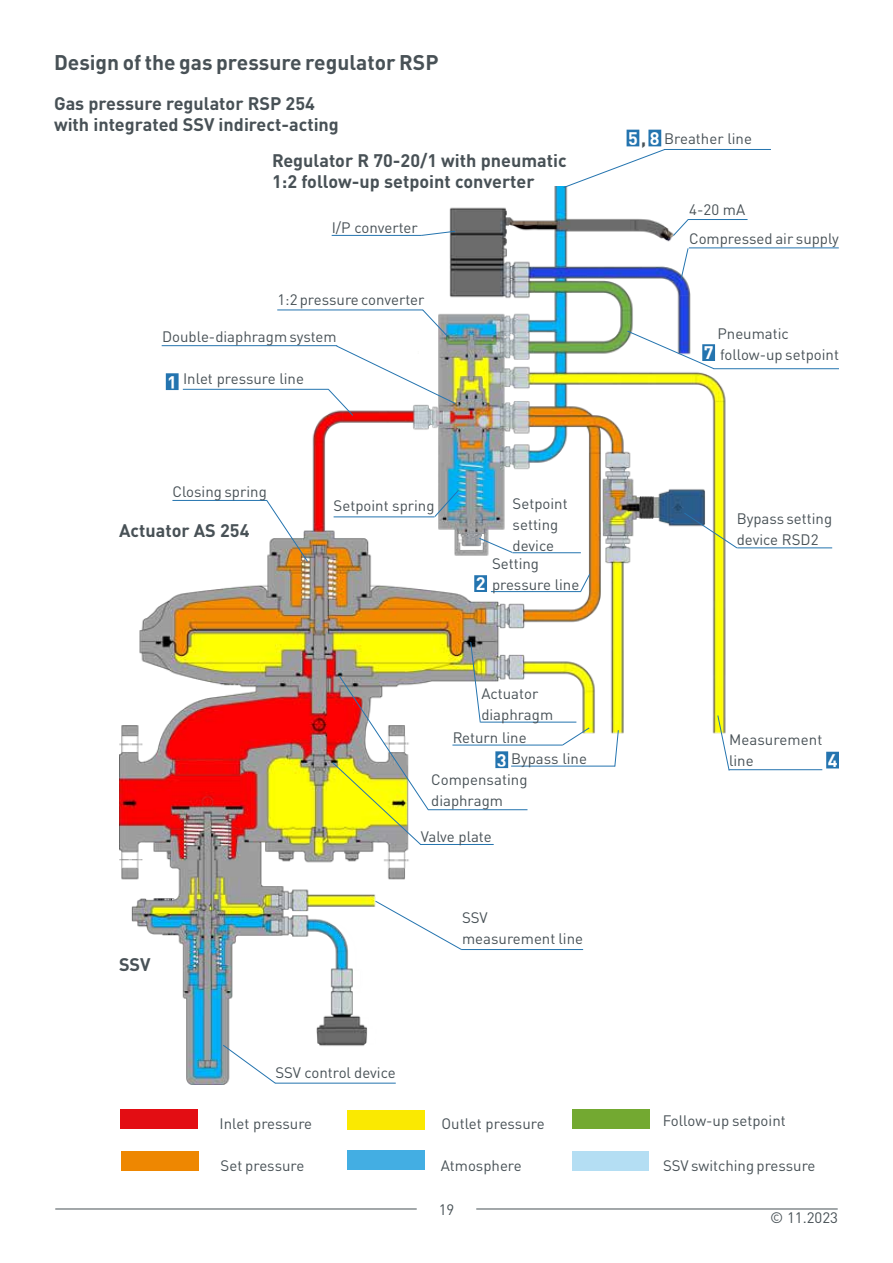
<style>
.page{position:relative;width:893px;height:1263px;background:#fff}
.page>*{position:absolute;margin:0;border:0;box-sizing:border-box;transform-origin:0 0}
.t1{font:700 21px "DIN Pro";color:#485156}
.t2{font:700 18px/21px "DIN Pro";color:#485156}
.t3{font:700 18px "DIN Pro";color:#fff}
.t4{font:15px/21px "DIN Pro";color:#485156}
.s1{font-weight:700;font-size:18px}
</style>
<div class="page">
<hr style="left:55px;top:1209px;width:362px;height:1px;background:#485156">
<hr style="left:476px;top:1209px;width:362px;height:1px;background:#485156">
<img style="left:120px;top:186px;width:676px;height:898px">
<img style="left:121px;top:1110px;width:76px;height:19px">
<img style="left:122px;top:1152px;width:76px;height:19px">
<div style="left:348px;top:1110px;width:76px;height:20px;background:#fae901"></div>
<div style="left:348px;top:1150px;width:76px;height:20px;background:#43aee3"></div>
<img style="left:572px;top:1110px;width:77px;height:19px">
<div style="left:475px;top:576px;width:11px;height:15px;background:#2474af"></div>
<div style="left:474px;top:575px;width:13px;height:17px;border:2px solid #2474af"></div>
<div style="left:496px;top:752px;width:11px;height:15px;background:#2474af"></div>
<div style="left:495px;top:751px;width:13px;height:17px;border:2px solid #2474af"></div>
<hr style="left:664px;top:149px;width:107px;height:1px;background:#2474af">
<svg style="left:563px;top:149px;width:102px;height:39px"></svg>
<hr style="left:183px;top:389px;width:145px;height:1px;background:#2474af">
<hr style="left:511px;top:766px;width:104px;height:1px;background:#2474af">
<svg style="left:614px;top:729px;width:5px;height:38px"></svg>
<hr style="left:452px;top:745px;width:111px;height:1px;background:#2474af">
<svg style="left:562px;top:727px;width:28px;height:19px"></svg>
<hr style="left:491px;top:591px;width:90px;height:1px;background:#2474af">
<svg style="left:580px;top:573px;width:11px;height:20px"></svg>
<hr style="left:172px;top:500px;width:95px;height:1px;background:#2474af">
<svg style="left:266px;top:499px;width:43px;height:64px"></svg>
<svg style="left:434px;top:489px;width:25px;height:29px"></svg>
<hr style="left:334px;top:516px;width:101px;height:1px;background:#2474af">
<hr style="left:480px;top:722px;width:96px;height:1px;background:#2474af">
<svg style="left:470px;top:641px;width:11px;height:82px"></svg>
<hr style="left:428px;top:809px;width:99px;height:1px;background:#2474af">
<hr style="left:420px;top:844px;width:74px;height:1px;background:#2474af">
<svg style="left:332px;top:675px;width:97px;height:171px"></svg>
<hr style="left:332px;top:235px;width:90px;height:1px;background:#2474af">
<svg style="left:421px;top:230px;width:35px;height:6px"></svg>
<hr style="left:277px;top:310px;width:146px;height:1px;background:#2474af">
<svg style="left:422px;top:309px;width:26px;height:28px"></svg>
<hr style="left:689px;top:247px;width:150px;height:1px;background:#2474af">
<svg style="left:680px;top:247px;width:9px;height:35px"></svg>
<hr style="left:714px;top:368px;width:125px;height:1px;background:#2474af">
<svg style="left:626px;top:330px;width:89px;height:40px"></svg>
<hr style="left:162px;top:345px;width:175px;height:1px;background:#2474af">
<svg style="left:327px;top:345px;width:129px;height:71px"></svg>
<hr style="left:737px;top:547px;width:95px;height:1px;background:#2474af">
<svg style="left:683px;top:512px;width:55px;height:37px"></svg>
<hr style="left:512px;top:552px;width:69px;height:1px;background:#2474af">
<svg style="left:478px;top:537px;width:35px;height:16px"></svg>
<hr style="left:729px;top:769px;width:93px;height:1px;background:#2474af">
<svg style="left:717px;top:715px;width:13px;height:56px"></svg>
<hr style="left:688px;top:219px;width:59px;height:1px;background:#2474af">
<svg style="left:672px;top:218px;width:17px;height:19px"></svg>
<div style="left:167px;top:374px;width:11px;height:15px;background:#2474af"></div>
<div style="left:166px;top:373px;width:13px;height:17px;border:2px solid #2474af"></div>
<div style="left:827px;top:752px;width:11px;height:16px;background:#2474af"></div>
<div style="left:826px;top:752px;width:13px;height:16px;border:2px solid #2474af"></div>
<div style="left:627px;top:130px;width:12px;height:16px;background:#2474af"></div>
<div style="left:703px;top:345px;width:11px;height:15px;background:#2474af"></div>
<div style="left:702px;top:344px;width:13px;height:17px;border:2px solid #2474af"></div>
<div style="left:649px;top:130px;width:11px;height:16px;background:#2474af"></div>
<div style="left:648px;top:130px;width:13px;height:16px;border:2px solid #2474af"></div>
<hr style="left:461px;top:949px;width:122px;height:1px;background:#2474af">
<svg style="left:374px;top:900px;width:89px;height:50px"></svg>
<hr style="left:275px;top:1083px;width:121px;height:1px;background:#2474af">
<svg style="left:222px;top:1044px;width:54px;height:40px"></svg>
<h1 class="t1" style="left:54px;top:45px;width:386px">Design of the gas pressure regulator RSP</h1>
<p class="t2" style="left:54px;top:91px;width:286px">Gas pressure regulator RSP 254 with integrated SSV indirect-acting</p>
<p class="t2" style="left:272px;top:148px;width:296px">Regulator R 70-20/1 with pneumatic<br>1:2 follow-up setpoint converter</p>
<p class="t4" style="left:332px;top:216px;width:88px">I/P converter</p>
<p class="t4" style="left:277px;top:287px;width:149px">1:2 pressure converter</p>
<p class="t4" style="left:162px;top:324px;width:176px">Double-diaphragm system</p>
<p class="t3" style="left:167px;top:367px;width:11px">1</p>
<p class="t4" style="left:183px;top:367px;width:122px">Inlet pressure line</p>
<p class="t4" style="left:172px;top:479px;width:96px">Closing spring</p>
<p class="t2" style="left:119px;top:518px;width:132px">Actuator AS 254</p>
<p class="t2" style="left:119px;top:952px;width:33px">SSV</p>
<p class="t4" style="left:334px;top:494px;width:102px">Setpoint spring</p>
<p class="t3" style="left:476px;top:569px;width:11px">2</p>
<p class="t4" style="left:513px;top:491px;width:57px">Setpoint setting device</p>
<p class="t4" style="left:492px;top:552px;width:89px">Setting pressure line</p>
<p class="t4" style="left:481px;top:682px;width:73px">Actuator diaphragm</p>
<p class="t4" style="left:453px;top:725px;width:75px">Return line</p>
<p class="t4" style="left:511px;top:747px;width:77px">Bypass line</p>
<p class="t3" style="left:497px;top:745px;width:11px">3</p>
<p class="t4" style="left:431px;top:768px;width:98px">Compensating diaphragm</p>
<p class="t4" style="left:421px;top:824px;width:72px">Valve plate</p>
<p class="t4" style="left:462px;top:906px;width:123px">SSV measurement line</p>
<p class="t4" style="left:276px;top:1061px;width:122px">SSV control device</p>
<p class="t4" style="left:220px;top:1111px;width:94px">Inlet pressure</p>
<p class="t4" style="left:221px;top:1153px;width:85px">Set pressure</p>
<p class="t4" style="left:442px;top:1111px;width:105px">Outlet pressure</p>
<p class="t4" style="left:441px;top:1153px;width:83px">Atmosphere</p>
<p class="t4" style="left:439px;top:1197px;width:17px">19</p>
<p class="t3" style="left:650px;top:123px;width:11px">8</p>
<p class="t3" style="left:628px;top:123px;width:11px">5</p>
<p class="t4" style="left:641px;top:127px;width:112px"><span class="s1">,</span> Breather line</p>
<p class="t4" style="left:689px;top:197px;width:57px">4-20 mA</p>
<p class="t4" style="left:689px;top:226px;width:151px">Compressed air supply</p>
<p class="t4" style="left:717px;top:321px;width:123px">Pneumatic follow-up setpoint</p>
<p class="t3" style="left:704px;top:338px;width:11px">7</p>
<p class="t4" style="left:737px;top:507px;width:97px">Bypass setting device RSD2</p>
<p class="t4" style="left:729px;top:727px;width:95px">Measurement line</p>
<p class="t3" style="left:828px;top:745px;width:11px">4</p>
<p class="t4" style="left:663px;top:1109px;width:125px">Follow-up setpoint</p>
<p class="t4" style="left:663px;top:1154px;width:154px">SSV switching pressure</p>
<p class="t4" style="left:770px;top:1206px;width:69px">© 11.2023</p>
</div>
